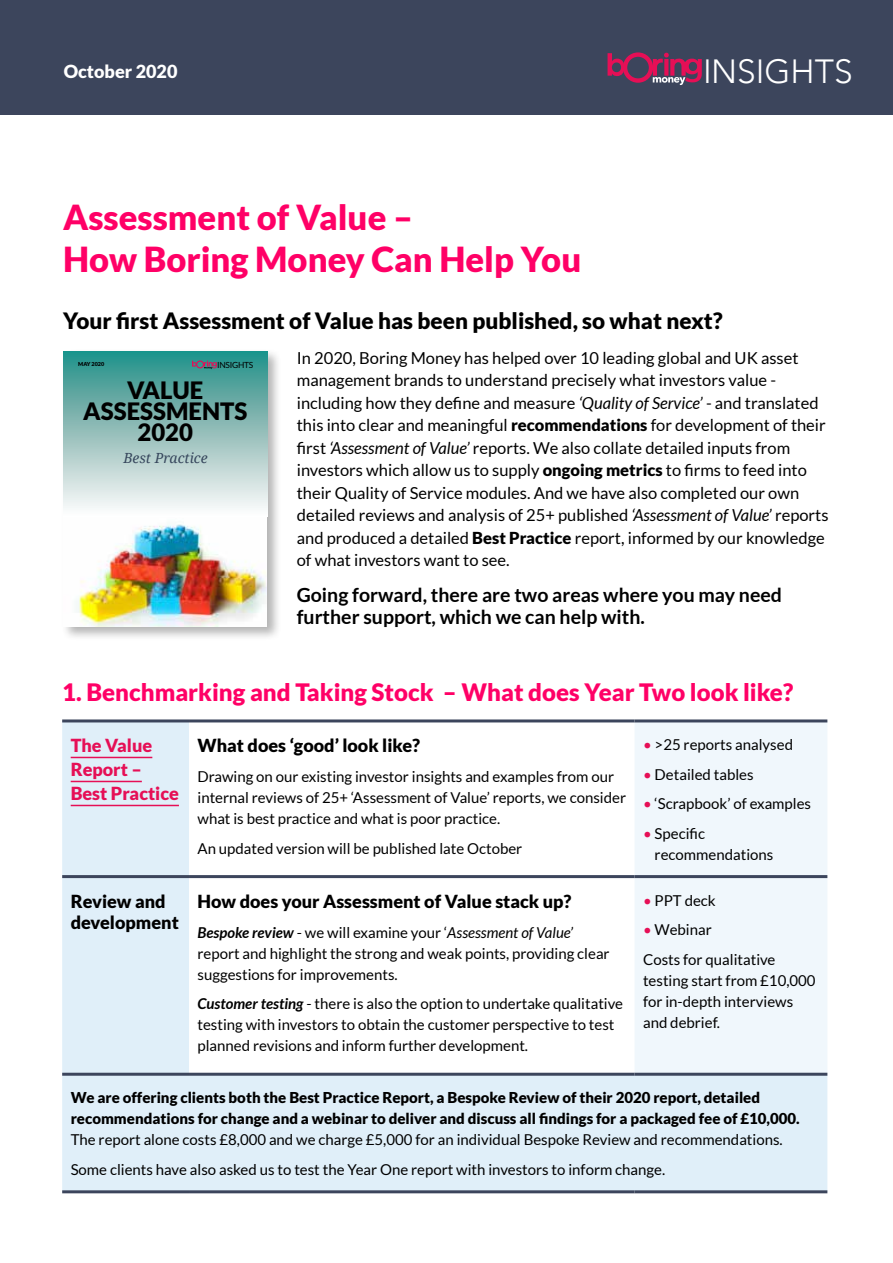
<style>
.page{position:relative;width:893px;height:1263px;background:#fff}
.page>*{position:absolute;margin:0;border:0;box-sizing:border-box;transform-origin:0 0}
.t1{font:900 34.5px/41.4px "Lato";color:#f06}
.t2{font:300 33.6px "Avenir";color:#fff}
.t3{font:900 24px "Lato";color:#f06}
.t4{font:900 23.85px/21.1px "Lato";color:#000;text-align:center}
.t5{font:900 22.5px "Lato";color:#000}
.t6{font:700 19.5px/22.5px "Lato";color:#000}
.t7{font:900 18px/21px "Lato";color:#000}
.t8{font:900 18px/24px "Lato";color:#e60f56}
.t9{font:900 18px "Lato";color:#fff}
.t10{font:16.5px/22.5px "Lato";color:#000}
.t11{font:15px/21px "Lato";color:#000}
.t12{font:900 15px/21px "Lato";color:#000}
.t13{font:italic 13.95px "Droid Serif";color:#37475d}
.t14{font:8.4px "Lato";letter-spacing:-.035em;color:#000}
.t15{font:900 5.4px "Lato";color:#000}
.s1{font-style:italic}
.s2{font-weight:900}
.s3{color:#e60f56}
.s4{font-weight:700;font-style:italic}
</style>
<div class="page">
<div style="left:0;top:0;width:893px;height:115px;background:#3c455c"></div>
<svg style="left:608px;top:52px;width:94px;height:33px"></svg>
<div style="left:62px;top:722px;width:765px;height:468px;background:#e0eff9"></div>
<svg style="left:189px;top:722px;width:445px;height:351px"></svg>
<div style="left:634px;top:722px;width:193px;height:351px;background:#f0f7fc"></div>
<hr style="left:62px;top:719px;width:127px;height:3px;background:#3c455c">
<hr style="left:189px;top:719px;width:445px;height:3px;background:#3c455c">
<hr style="left:634px;top:719px;width:193px;height:3px;background:#3c455c">
<hr style="left:62px;top:875px;width:127px;height:3px;background:#3c455c">
<hr style="left:189px;top:875px;width:445px;height:3px;background:#3c455c">
<hr style="left:634px;top:875px;width:193px;height:3px;background:#3c455c">
<hr style="left:62px;top:1073px;width:127px;height:3px;background:#3c455c">
<hr style="left:189px;top:1073px;width:445px;height:3px;background:#3c455c">
<hr style="left:634px;top:1073px;width:193px;height:3px;background:#3c455c">
<hr style="left:62px;top:1190px;width:127px;height:3px;background:#3c455c">
<hr style="left:189px;top:1190px;width:445px;height:3px;background:#3c455c">
<hr style="left:634px;top:1190px;width:193px;height:3px;background:#3c455c">
<hr style="left:71px;top:757px;width:81px;height:1px;background:#e60f56">
<hr style="left:71px;top:781px;width:71px;height:1px;background:#e60f56">
<hr style="left:71px;top:805px;width:108px;height:1px;background:#e60f56">
<div style="left:61px;top:349px;width:221px;height:292px;background:#000;opacity:.3"></div>
<img style="left:64px;top:516px;width:203px;height:110px">
<div style="left:64px;top:351px;width:203px;height:165px;background:linear-gradient(to bottom,#248c84,#fff9f9)"></div>
<svg style="left:192px;top:360px;width:25px;height:9px"></svg>
<p class="t9" style="left:64px;top:61px;width:115px">October 2020</p>
<h1 class="t1" style="left:63px;top:196px;width:520px">Assessment of Value –<br>How Boring Money Can Help You</h1>
<h2 class="t2" style="left:703px;top:51px;width:151px">INSIGHTS</h2>
<h3 class="t5" style="left:63px;top:307px;width:661px">Your first Assessment of Value has been published, so what next?</h3>
<p class="t10" style="left:297px;top:347px;width:533px">In 2020, Boring Money has helped over 10 leading global and UK asset management brands to understand precisely what investors value - including how they define and measure <span class="s1">‘Quality of Service’</span> - and translated this into clear and meaningful <span class="s2">recommendations</span> for development of their first <span class="s1">‘Assessment of Value’</span> reports. We also collate detailed inputs from investors which allow us to supply <span class="s2">ongoing metrics</span> to firms to feed into their Quality of Service modules. And we have also completed our own detailed reviews and analysis of 25+ published <span class="s1">‘Assessment of Value’</span> reports and produced a detailed <span class="s2">Best Practice</span> report, informed by our knowledge of what investors want to see.</p>
<h3 class="t6" style="left:297px;top:583px;width:487px">Going forward, there are two areas where you may need further support, which we can help with.</h3>
<p class="t15" style="left:78px;top:361px;width:28px">MAY 2020</p>
<p class="t14" style="left:217px;top:361px;width:38px">INSIGHTS</p>
<h3 class="t4" style="left:83px;top:379px;width:166px">VALUE<br>ASSESSMENTS<br>2020</h3>
<p class="t13" style="left:123px;top:449px;width:86px">Best Practice</p>
<h3 class="t3" style="left:62px;top:678px;width:733px">1. Benchmarking and Taking Stock – What does Year Two look like?</h3>
<p class="t8" style="left:71px;top:733px;width:110px">The Value<br>Report –<br>Best Practice</p>
<p class="t7" style="left:197px;top:735px;width:224px">What does ‘good’ look like?</p>
<p class="t11" style="left:643px;top:734px;width:151px"><span class="s3">•</span> &gt;25 reports analysed</p>
<p class="t11" style="left:643px;top:763px;width:112px"><span class="s3">•</span> Detailed tables</p>
<p class="t11" style="left:643px;top:793px;width:170px"><span class="s3">•</span> ‘Scrapbook’ of examples</p>
<p class="t11" style="left:655px;top:822px;width:120px;text-indent:-12px"><span class="s3">•</span> Specific recommendations</p>
<p class="t11" style="left:198px;top:766px;width:430px">Drawing on our existing investor insights and examples from our internal reviews of 25+ ‘Assessment of Value’ reports, we consider what is best practice and what is poor practice.</p>
<p class="t11" style="left:198px;top:837px;width:326px">An updated version will be published late October</p>
<p class="t7" style="left:71px;top:891px;width:110px">Review and development</p>
<p class="t7" style="left:197px;top:891px;width:376px">How does your Assessment of Value stack up?</p>
<p class="t11" style="left:198px;top:921px;width:414px"><span class="s4">Bespoke review</span> - we will examine your ‘<span class="s1">Assessment of Value’ </span>report and highlight the strong and weak points, providing clear suggestions for improvements.</p>
<p class="t11" style="left:198px;top:993px;width:427px"><span class="s4">Customer testing</span> - there is also the option to undertake qualitative testing with investors to obtain the customer perspective to test planned revisions and inform further development.</p>
<p class="t11" style="left:643px;top:890px;width:74px"><span class="s3">•</span> PPT deck</p>
<p class="t11" style="left:643px;top:915px;width:134px;line-height:29.5px"><span class="s3">•</span> Webinar<br>Costs for qualitative</p>
<p class="t11" style="left:643px;top:970px;width:174px">testing start from £10,000 for in-depth interviews and debrief.</p>
<p class="t12" style="left:71px;top:1087px;width:730px">We are offering clients both the Best Practice Report, a Bespoke Review of their 2020 report, detailed recommendations for change and a webinar to deliver and discuss all findings for a packaged fee of £10,000.</p>
<p class="t11" style="left:71px;top:1125px;width:713px;line-height:29.5px">The report alone costs £8,000 and we charge £5,000 for an individual Bespoke Review and recommendations.<br>Some clients have also asked us to test the Year One report with investors to inform change.</p>
</div>
